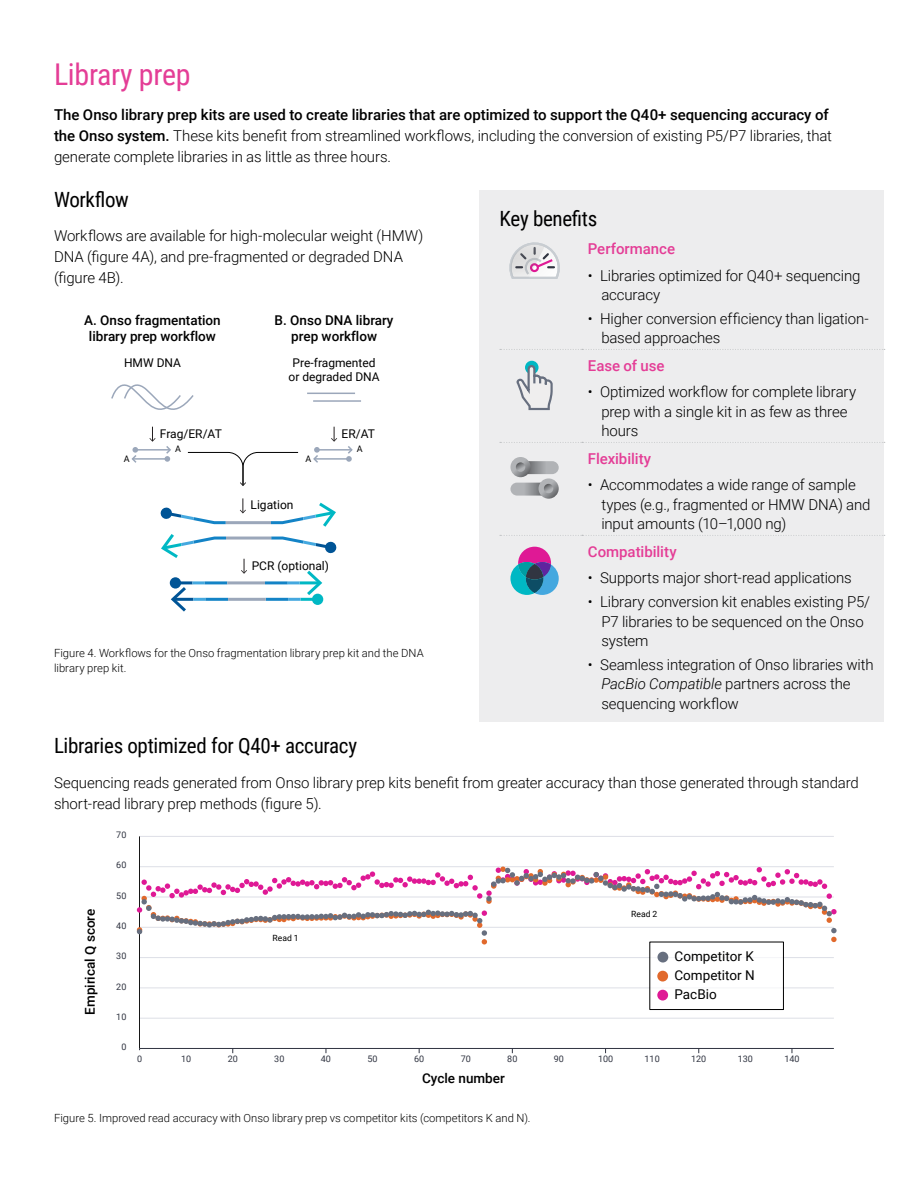
<style>
.page{position:relative;width:918px;height:1188px;background:#fff}
.page>*{position:absolute;margin:0;border:0;box-sizing:border-box;transform-origin:0 0}
.t1{font:30px "Roboto Condensed";letter-spacing:-.01em;color:#e43d96}
.t2{font:21px "Roboto Condensed";letter-spacing:-.015em;color:#000}
.t3{font:300 15px/19.5px "Roboto";letter-spacing:-.01em;color:#000}
.t4{font:500 15px "Roboto";letter-spacing:-.005em;color:#e43d96}
.t5{font:500 13.5px/16.2px "Roboto";color:#000;text-align:center}
.t6{font:13.5px "Roboto";color:#000}
.t7{font:12px/14.4px "Roboto";color:#000;text-align:center}
.t8{font:300 11.25px/15px "Roboto";letter-spacing:.005em;color:#000}
.t9{font:9px "Roboto";color:#303441}
.t10{font:9px "Roboto";color:#000}
.t11{font:8.55px "Roboto";color:#000}
.s1{font-weight:500}
.s2{font-style:italic}
</style>
<div class="page">
<svg style="left:240px;top:498px;width:6px;height:15px"></svg>
<svg style="left:241px;top:559px;width:6px;height:15px"></svg>
<svg style="left:331px;top:427px;width:6px;height:15px"></svg>
<hr style="left:317px;top:449px;width:35px;height:2px;background:#9ba7ba">
<hr style="left:314px;top:458px;width:35px;height:2px;background:#9ba7ba">
<svg style="left:346px;top:446px;width:7px;height:16px"></svg>
<svg style="left:313px;top:447px;width:7px;height:16px"></svg>
<hr style="left:307px;top:393px;width:48px;height:1px;background:#9ba7ba">
<hr style="left:313px;top:400px;width:48px;height:2px;background:#9ba7ba">
<svg style="left:111px;top:384px;width:188px;height:102px"></svg>
<hr style="left:175px;top:581px;width:17px;height:3px;background:#005496">
<div style="left:170px;top:577px;width:11px;height:12px;background:#005496;border-radius:50%"></div>
<hr style="left:300px;top:581px;width:19px;height:3px;background:#00b8c4">
<svg style="left:307px;top:571px;width:15px;height:24px"></svg>
<svg style="left:192px;top:581px;width:13px;height:3px"></svg>
<hr style="left:205px;top:581px;width:22px;height:3px;background:#1383c6">
<svg style="left:288px;top:581px;width:12px;height:3px"></svg>
<hr style="left:265px;top:581px;width:23px;height:3px;background:#1383c6">
<hr style="left:227px;top:581px;width:38px;height:3px;background:#9ba7ba">
<hr style="left:301px;top:598px;width:17px;height:3px;background:#00b8c4">
<div style="left:312px;top:594px;width:11px;height:11px;background:#00b8c4;border-radius:50%"></div>
<hr style="left:174px;top:598px;width:19px;height:3px;background:#005496">
<svg style="left:171px;top:587px;width:15px;height:25px"></svg>
<svg style="left:288px;top:598px;width:13px;height:3px"></svg>
<hr style="left:266px;top:598px;width:22px;height:3px;background:#1383c6">
<svg style="left:193px;top:598px;width:12px;height:3px"></svg>
<hr style="left:205px;top:598px;width:23px;height:3px;background:#1383c6">
<hr style="left:228px;top:598px;width:38px;height:3px;background:#9ba7ba">
<svg style="left:160px;top:507px;width:69px;height:18px"></svg>
<svg style="left:268px;top:503px;width:68px;height:24px"></svg>
<hr style="left:226px;top:521px;width:45px;height:3px;background:#9ba7ba">
<svg style="left:268px;top:536px;width:69px;height:18px"></svg>
<svg style="left:161px;top:534px;width:68px;height:24px"></svg>
<hr style="left:226px;top:537px;width:45px;height:3px;background:#9ba7ba">
<div style="left:479px;top:190px;width:405px;height:532px;background:#ededee"></div>
<svg style="left:500px;top:442px;width:385px;height:1px"></svg>
<svg style="left:500px;top:349px;width:385px;height:1px"></svg>
<svg style="left:500px;top:535px;width:385px;height:1px"></svg>
<svg style="left:509px;top:242px;width:51px;height:37px"></svg>
<div style="left:525px;top:361px;width:14px;height:13px;background:#00b8c4;border-radius:50%"></div>
<svg style="left:516px;top:364px;width:37px;height:47px"></svg>
<svg style="left:510px;top:457px;width:21px;height:20px"></svg>
<svg style="left:516px;top:461px;width:43px;height:13px"></svg>
<svg style="left:539px;top:478px;width:20px;height:21px"></svg>
<svg style="left:510px;top:483px;width:43px;height:13px"></svg>
<svg style="left:510px;top:547px;width:49px;height:48px"></svg>
<hr style="left:140px;top:1018px;width:694px;height:1px;background:#dddfe6">
<hr style="left:140px;top:988px;width:694px;height:1px;background:#dddfe6">
<hr style="left:140px;top:957px;width:694px;height:1px;background:#dddfe6">
<hr style="left:140px;top:866px;width:694px;height:1px;background:#dddfe6">
<hr style="left:140px;top:836px;width:694px;height:1px;background:#dddfe6">
<hr style="left:139px;top:836px;width:1px;height:212px;background:#000">
<hr style="left:140px;top:1048px;width:694px;height:1px;background:#303441">
<svg style="left:137px;top:867px;width:700px;height:78px"></svg>
<div style="left:650px;top:942px;width:133px;height:68px;background:#fff"></div>
<div style="left:649px;top:942px;width:135px;height:68px;border:1px solid #000"></div>
<div style="left:657px;top:990px;width:11px;height:11px;background:#df1995;border-radius:50%"></div>
<div style="left:657px;top:971px;width:11px;height:11px;background:#e1692c;border-radius:50%"></div>
<div style="left:658px;top:952px;width:10px;height:11px;background:#676f7f;border-radius:50%"></div>
<h1 class="t1" style="left:54px;top:54px;width:138px">Library prep</h1>
<p class="t3" style="left:54px;top:104px;width:780px;line-height:21px"><span class="s1">The Onso library prep kits are used to create libraries that are optimized to support the Q40+ sequencing accuracy of the Onso system.</span> These kits benefit from streamlined workflows, including the conversion of existing P5/P7 libraries, that generate complete libraries in as little as three hours.</p>
<h2 class="t2" style="left:54px;top:185px;width:76px">Workflow</h2>
<p class="t3" style="left:54px;top:225px;width:371px;line-height:21px">Workflows are available for high-molecular weight (HMW)<br>DNA (figure 4A), and pre-fragmented or degraded DNA (figure 4B).</p>
<p class="t5" style="left:84px;top:311px;width:138px">A. Onso fragmentation library prep workflow</p>
<p class="t7" style="left:124px;top:355px;width:58px">HMW DNA</p>
<p class="t7" style="left:289px;top:355px;width:93px">Pre-fragmented or degraded DNA</p>
<h2 class="t2" style="left:500px;top:204px;width:99px">Key benefits</h2>
<p class="t4" style="left:588px;top:238px;width:89px">Performance</p>
<p class="t3" style="left:601px;top:265px;width:261px;text-indent:-14px">• Libraries optimized for Q40+ sequencing accuracy</p>
<p class="t3" style="left:601px;top:308px;width:269px;text-indent:-14px">• Higher conversion efficiency than ligation&shy;based approaches</p>
<p class="t4" style="left:588px;top:355px;width:78px">Ease of use</p>
<p class="t3" style="left:601px;top:382px;width:256px;text-indent:-14px">• Optimized workflow for complete library prep with a single kit in as few as three hours</p>
<p class="t4" style="left:588px;top:448px;width:65px">Flexibility</p>
<p class="t3" style="left:601px;top:475px;width:271px;text-indent:-14px">• Accommodates a wide range of sample types (e.g., fragmented or HMW DNA) and input amounts (10–1,000 ng)</p>
<p class="t4" style="left:588px;top:541px;width:90px">Compatibility</p>
<p class="t3" style="left:588px;top:568px;width:266px">• Supports major short-read applications</p>
<p class="t3" style="left:601px;top:591px;width:270px;text-indent:-14px">• Library conversion kit enables existing P5/<br>P7 libraries to be sequenced on the Onso system</p>
<p class="t3" style="left:601px;top:654px;width:274px;text-indent:-14px">• Seamless integration of Onso libraries with<br><span class="s2">PacBio Compatible</span> partners across the sequencing workflow</p>
<p class="t5" style="left:275px;top:311px;width:120px">B. Onso DNA library prep workflow</p>
<p class="t7" style="left:160px;top:426px;width:63px">Frag/ER/AT</p>
<p class="t7" style="left:342px;top:426px;width:35px">ER/AT</p>
<p class="t10" style="left:175px;top:443px;width:7px">A</p>
<p class="t10" style="left:357px;top:443px;width:7px">A</p>
<p class="t10" style="left:124px;top:452px;width:7px">A</p>
<p class="t10" style="left:305px;top:452px;width:7px">A</p>
<p class="t7" style="left:251px;top:498px;width:44px">Ligation</p>
<p class="t7" style="left:252px;top:558px;width:79px">PCR (optional)</p>
<p class="t8" style="left:54px;top:645px;width:371px">Figure 4. Workflows for the Onso fragmentation library prep kit and the DNA library prep kit.</p>
<h2 class="t2" style="left:54px;top:731px;width:305px">Libraries optimized for Q40+ accuracy</h2>
<p class="t3" style="left:54px;top:771px;width:806px;line-height:21px">Sequencing reads generated from Onso library prep kits benefit from greater accuracy than those generated through standard short-read library prep methods (figure 5).</p>
<p class="t9" style="left:116px;top:829px;width:12px">70</p>
<p class="t9" style="left:116px;top:859px;width:12px">60</p>
<p class="t5" style="left:82px;top:1015px;width:108px;rotate:-90deg">Empirical Q score</p>
<p class="t9" style="left:116px;top:889px;width:12px">50</p>
<p class="t9" style="left:116px;top:920px;width:12px">40</p>
<p class="t9" style="left:116px;top:950px;width:12px">30</p>
<p class="t9" style="left:116px;top:980px;width:12px">20</p>
<p class="t9" style="left:116px;top:1010px;width:12px">10</p>
<p class="t9" style="left:121px;top:1041px;width:7px">0</p>
<p class="t11" style="left:273px;top:932px;width:28px">Read 1</p>
<p class="t11" style="left:631px;top:908px;width:28px">Read 2</p>
<p class="t6" style="left:675px;top:947px;width:81px">Competitor K</p>
<p class="t6" style="left:674px;top:966px;width:82px">Competitor N</p>
<p class="t6" style="left:674px;top:985px;width:44px">PacBio</p>
<p class="t9" style="left:137px;top:1052px;width:7px">0</p>
<p class="t9" style="left:181px;top:1052px;width:12px">10</p>
<p class="t9" style="left:228px;top:1052px;width:12px">20</p>
<p class="t9" style="left:274px;top:1052px;width:12px">30</p>
<p class="t9" style="left:321px;top:1052px;width:12px">40</p>
<p class="t9" style="left:368px;top:1052px;width:12px">50</p>
<p class="t9" style="left:414px;top:1052px;width:12px">60</p>
<p class="t9" style="left:461px;top:1052px;width:12px">70</p>
<p class="t9" style="left:507px;top:1052px;width:12px">80</p>
<p class="t9" style="left:554px;top:1052px;width:12px">90</p>
<p class="t9" style="left:598px;top:1052px;width:17px">100</p>
<p class="t9" style="left:645px;top:1052px;width:17px">110</p>
<p class="t9" style="left:691px;top:1052px;width:17px">120</p>
<p class="t9" style="left:738px;top:1052px;width:17px">130</p>
<p class="t9" style="left:784px;top:1052px;width:17px">140</p>
<p class="t5" style="left:422px;top:1070px;width:84px">Cycle number</p>
<p class="t8" style="left:54px;top:1110px;width:478px">Figure 5. Improved read accuracy with Onso library prep vs competitor kits (competitors K and N).</p>
</div>
